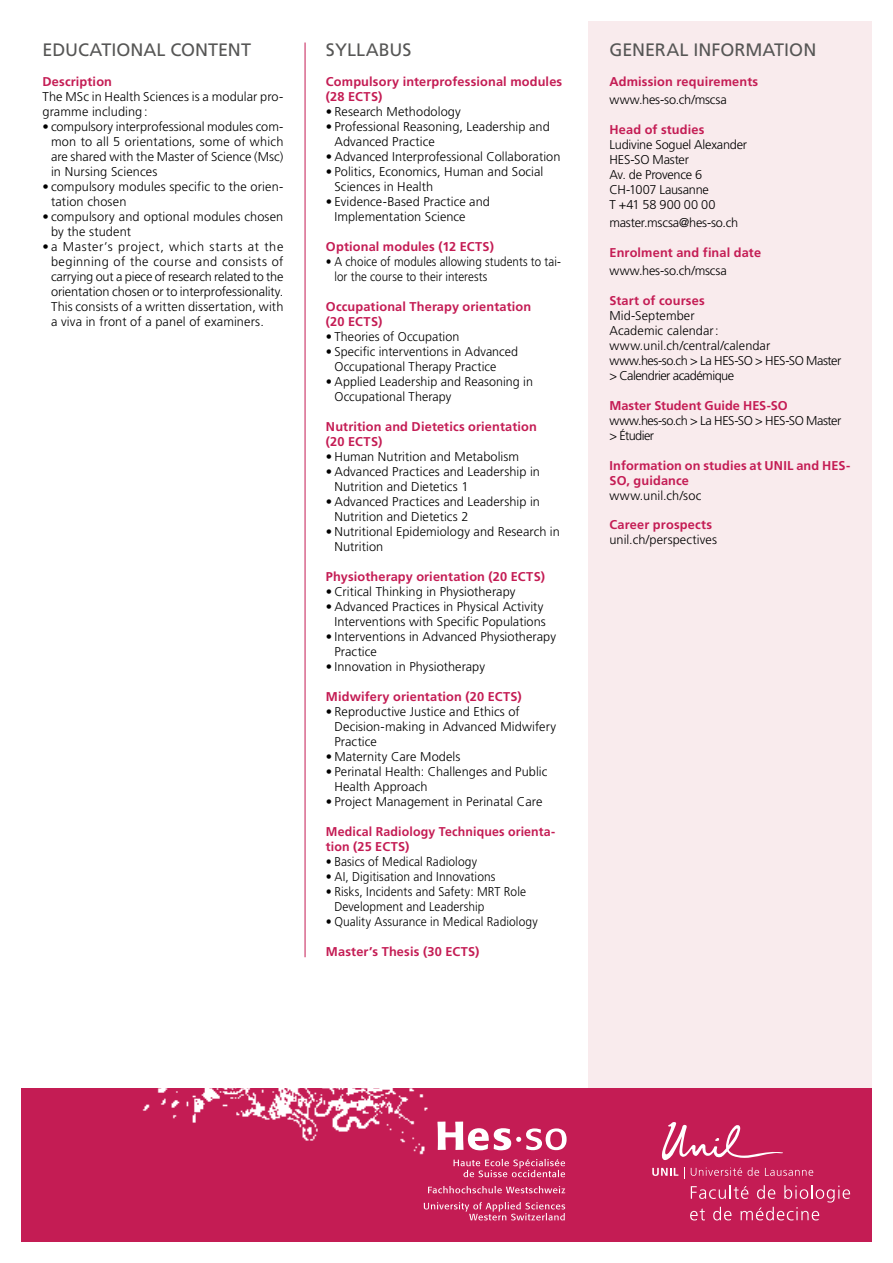
<style>
.page{position:relative;width:893px;height:1263px;background:#fff}
.page>*{position:absolute;margin:0;border:0;box-sizing:border-box;transform-origin:0 0}
.t1{font:18px "Frutiger LT Std";color:#565655}
.t2{font:300 12.75px/15px "Frutiger LT Std";letter-spacing:.005em;color:#000}
.t3{font:700 12.75px/15px "Frutiger LT Std";letter-spacing:.01em;color:#c41c54}
.t4{font:300 12.75px/15px "Frutiger LT Std";letter-spacing:.005em;color:#000;scale:.94 1}
.t5{font:300 12.75px/15px "Frutiger LT Std";letter-spacing:-.015em;color:#000}
.t6{font:300 12.75px/15px "Frutiger LT Std";letter-spacing:.005em;color:#000;scale:.91 1}
.t7{font:300 12.75px/15px "Frutiger LT Std";letter-spacing:-.04em;color:#000}
</style>
<div class="page">
<div style="left:588px;top:21px;width:284px;height:1080px;background:#f9ebed"></div>
<div style="left:21px;top:1089px;width:851px;height:153px;background:#c41c54"></div>
<img style="left:131px;top:1088px;width:305px;height:67px">
<svg style="left:453px;top:1159px;width:112px;height:18px"></svg>
<svg style="left:428px;top:1186px;width:137px;height:7px"></svg>
<svg style="left:437px;top:1121px;width:130px;height:29px"></svg>
<svg style="left:424px;top:1202px;width:141px;height:18px"></svg>
<svg style="left:652px;top:1122px;width:161px;height:56px"></svg>
<svg style="left:690px;top:1185px;width:160px;height:35px"></svg>
<hr style="left:305px;top:43px;width:1px;height:914px;background:#c41c54">
<h1 class="t1" style="left:43px;top:39px;width:210px">EDUCATIONAL CONTENT</h1>
<p class="t3" style="left:43px;top:74px;width:71px">Description</p>
<p class="t2" style="left:43px;top:89px;width:242px">The MSc in Health Sciences is a modular pro&shy;gramme including:</p>
<p class="t2" style="left:51px;top:119px;width:234px;text-align:justify;text-indent:-9px">• compulsory interprofessional modules com&shy;mon to all 5 orientations, some of which are shared with the Master of Science (Msc) in Nursing Sciences</p>
<p class="t2" style="left:51px;top:179px;width:234px;text-indent:-9px">• compulsory modules specific to the orien&shy;tation chosen</p>
<p class="t2" style="left:51px;top:209px;width:234px;text-indent:-9px">• compulsory and optional modules chosen by the student</p>
<p class="t2" style="left:51px;top:239px;width:234px;text-align:justify;text-indent:-9px">• a Master’s project, which starts at the beginning of the course and consists of carrying out a piece of research related to the orientation chosen or to interprofessionality.<br>This consists of a written dissertation, with a viva in front of a panel of examiners.</p>
<h1 class="t1" style="left:326px;top:39px;width:87px">SYLLABUS</h1>
<p class="t3" style="left:326px;top:74px;width:238px">Compulsory interprofessional modules (28 ECTS)</p>
<p class="t2" style="left:326px;top:104px;width:136px">• Research Methodology</p>
<p class="t2" style="left:334px;top:119px;width:217px;text-indent:-9px">• Professional Reasoning, Leadership and<br>Advanced Practice</p>
<p class="t2" style="left:326px;top:149px;width:236px">• Advanced Interprofessional Collaboration</p>
<p class="t2" style="left:334px;top:164px;width:210px;text-indent:-9px">• Politics, Economics, Human and Social<br>Sciences in Health</p>
<p class="t2" style="left:334px;top:194px;width:157px;text-indent:-9px">• Evidence-Based Practice and<br>Implementation Science</p>
<p class="t3" style="left:326px;top:239px;width:169px">Optional modules (12 ECTS)</p>
<p class="t6" style="left:334px;top:254px;width:250px;text-indent:-9px">• A choice of modules allowing students to tai&shy;lor the course to their interests</p>
<p class="t3" style="left:326px;top:299px;width:207px">Occupational Therapy orientation (20 ECTS)</p>
<p class="t2" style="left:326px;top:329px;width:135px">• Theories of Occupation</p>
<p class="t2" style="left:334px;top:344px;width:185px;text-indent:-9px">• Specific interventions in Advanced<br>Occupational Therapy Practice</p>
<p class="t2" style="left:334px;top:374px;width:200px;text-indent:-9px">• Applied Leadership and Reasoning in<br>Occupational Therapy</p>
<p class="t3" style="left:326px;top:419px;width:212px">Nutrition and Dietetics orientation (20 ECTS)</p>
<p class="t2" style="left:326px;top:449px;width:195px">• Human Nutrition and Metabolism</p>
<p class="t2" style="left:334px;top:464px;width:207px;text-indent:-9px">• Advanced Practices and Leadership in<br>Nutrition and Dietetics 1</p>
<p class="t2" style="left:334px;top:494px;width:207px;text-indent:-9px">• Advanced Practices and Leadership in<br>Nutrition and Dietetics 2</p>
<p class="t2" style="left:334px;top:524px;width:227px;text-indent:-9px">• Nutritional Epidemiology and Research in<br>Nutrition</p>
<p class="t3" style="left:326px;top:569px;width:221px">Physiotherapy orientation (20 ECTS)</p>
<p class="t2" style="left:326px;top:584px;width:191px">• Critical Thinking in Physiotherapy</p>
<p class="t2" style="left:326px;top:599px;width:221px;text-align:right">• Advanced Practices in Physical Activity<br>Interventions with Specific Populations</p>
<p class="t2" style="left:334px;top:629px;width:223px;text-indent:-9px">• Interventions in Advanced Physiotherapy<br>Practice</p>
<p class="t2" style="left:326px;top:659px;width:161px">• Innovation in Physiotherapy</p>
<p class="t3" style="left:326px;top:689px;width:197px">Midwifery orientation (20 ECTS)</p>
<p class="t2" style="left:334px;top:704px;width:223px;text-indent:-9px">• Reproductive Justice and Ethics of<br>Decision-making in Advanced Midwifery<br>Practice</p>
<p class="t2" style="left:326px;top:749px;width:136px">• Maternity Care Models</p>
<p class="t2" style="left:334px;top:764px;width:215px;text-indent:-9px">• Perinatal Health: Challenges and Public<br>Health Approach</p>
<p class="t2" style="left:326px;top:794px;width:218px">• Project Management in Perinatal Care</p>
<p class="t3" style="left:326px;top:824px;width:231px">Medical Radiology Techniques orienta&shy;tion (25 ECTS)</p>
<p class="t4" style="left:326px;top:854px;width:162px">• Basics of Medical Radiology</p>
<p class="t4" style="left:326px;top:869px;width:182px">• AI, Digitisation and Innovations</p>
<p class="t4" style="left:334px;top:884px;width:205px;text-indent:-9px">• Risks, Incidents and Safety: MRT Role<br>Development and Leadership</p>
<p class="t4" style="left:326px;top:914px;width:227px">• Quality Assurance in Medical Radiology</p>
<p class="t3" style="left:326px;top:944px;width:155px">Master’s Thesis (30 ECTS)</p>
<h1 class="t1" style="left:609px;top:39px;width:208px">GENERAL INFORMATION</h1>
<p class="t3" style="left:609px;top:74px;width:150px">Admission requirements</p>
<p class="t2" style="left:609px;top:92px;width:119px">www.hes-so.ch/mscsa</p>
<p class="t3" style="left:609px;top:122px;width:97px">Head of studies</p>
<p class="t5" style="left:609px;top:137px;width:139px">Ludivine Soguel Alexander<br>HES-SO Master<br>Av. de Provence 6<br>CH-1007 Lausanne<br>T +41 58 900 00 00</p>
<p class="t5" style="left:609px;top:215px;width:130px">master.mscsa@hes-so.ch</p>
<p class="t3" style="left:609px;top:245px;width:153px">Enrolment and final date</p>
<p class="t2" style="left:609px;top:263px;width:119px">www.hes-so.ch/mscsa</p>
<p class="t3" style="left:609px;top:293px;width:97px">Start of courses</p>
<p class="t2" style="left:609px;top:308px;width:233px">Mid-September<br>Academic calendar: www.unil.ch/central/calendar www.hes-so.ch &gt; La HES-SO &gt; HES-SO Master &gt; Calendrier académique</p>
<p class="t3" style="left:609px;top:398px;width:180px">Master Student Guide HES-SO</p>
<p class="t7" style="left:609px;top:413px;width:233px">www.hes-so.ch &gt; La HES-SO &gt; HES-SO Master &gt; Étudier</p>
<p class="t3" style="left:609px;top:458px;width:242px">Information on studies at UNIL and HES-<br>SO, guidance</p>
<p class="t2" style="left:609px;top:488px;width:93px">www.unil.ch/soc</p>
<p class="t3" style="left:609px;top:517px;width:104px">Career prospects</p>
<p class="t2" style="left:609px;top:532px;width:109px">unil.ch/perspectives</p>
</div>
